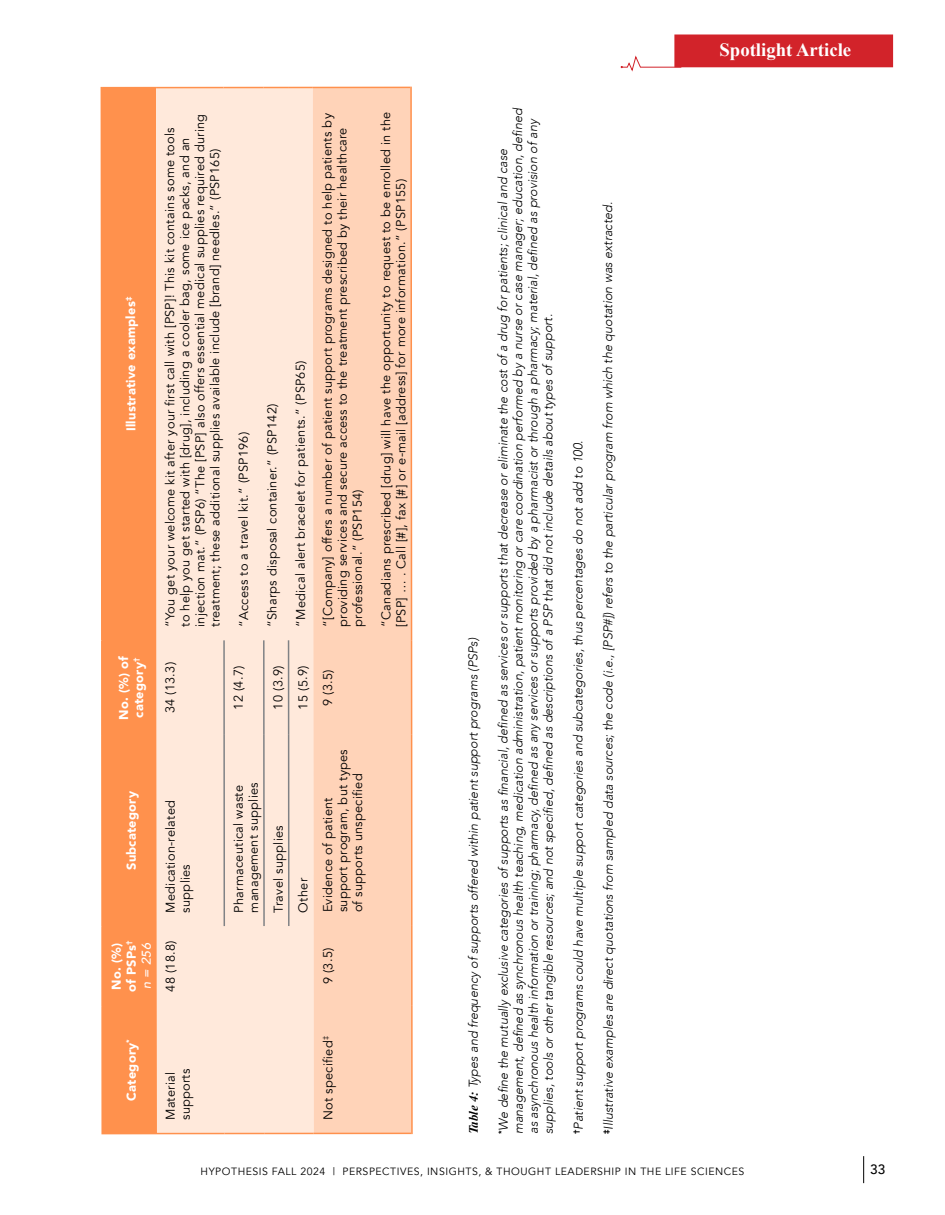
<style>
.page{position:relative;width:945px;height:1215px;background:#fff}
.page>*{position:absolute;margin:0;border:0;box-sizing:border-box;transform-origin:0 0}
.Section_Heading_Start{font:700 18.75px "Times New Roman";color:#fff}
.t1{font:500 13.5px "Avenir";color:#000}
.body_paragraph{font:12.75px/15px "Avenir";letter-spacing:.02em;color:#000}
.t2{font:italic 300 12.75px/15px "Avenir";color:#000}
.body_paragraph-2{font:900 12.75px/15px "Avenir";letter-spacing:.02em;color:#fff}
.t3{font:10.5px "Avenir";letter-spacing:.05em;color:#000}
.s1{font-weight:500;font-style:italic}
.s2{font-family:"Times New Roman";font-weight:700}
</style>
<div class="page">
<svg style="left:863px;top:1156px;width:1px;height:27px"></svg>
<div style="left:103px;top:88px;width:53px;height:1045px;background:#ff914d"></div>
<div style="left:156px;top:88px;width:157px;height:1045px;background:#ffe9db"></div>
<div style="left:313px;top:88px;width:98px;height:1045px;background:#ffd3b8"></div>
<hr style="left:101px;top:1006px;width:2px;height:128px;background:#ff914d">
<hr style="left:103px;top:1133px;width:54px;height:1px;background:#ff914d">
<hr style="left:101px;top:926px;width:2px;height:80px;background:#ff914d">
<hr style="left:101px;top:735px;width:2px;height:191px;background:#ff914d">
<hr style="left:101px;top:640px;width:2px;height:95px;background:#ff914d">
<svg style="left:100px;top:86px;width:3px;height:555px;background:#ffae7c"></svg>
<hr style="left:102px;top:87px;width:54px;height:1px;background:#ff914d">
<hr style="left:157px;top:1133px;width:67px;height:1px;background:#ff914d">
<hr style="left:224px;top:1133px;width:40px;height:1px;background:#ff914d">
<svg style="left:264px;top:1133px;width:50px;height:1px"></svg>
<hr style="left:156px;top:87px;width:68px;height:1px;background:#ff914d">
<hr style="left:224px;top:87px;width:39px;height:1px;background:#ff914d">
<svg style="left:263px;top:87px;width:50px;height:1px"></svg>
<hr style="left:314px;top:1133px;width:97px;height:1px;background:#ff914d">
<hr style="left:313px;top:87px;width:97px;height:1px;background:#ff914d">
<hr style="left:411px;top:1006px;width:2px;height:128px;background:#ff914d">
<hr style="left:411px;top:926px;width:2px;height:80px;background:#ff914d">
<hr style="left:411px;top:735px;width:2px;height:191px;background:#ff914d">
<hr style="left:411px;top:640px;width:1px;height:95px;background:#ff914d">
<svg style="left:410px;top:86px;width:3px;height:556px"></svg>
<hr style="left:223px;top:735px;width:2px;height:191px;background:#808285">
<hr style="left:223px;top:640px;width:2px;height:95px;background:#808285">
<hr style="left:263px;top:735px;width:2px;height:191px;background:#808285">
<hr style="left:263px;top:640px;width:2px;height:95px;background:#808285">
<hr style="left:288px;top:735px;width:2px;height:191px;background:#808285">
<hr style="left:288px;top:640px;width:1px;height:95px;background:#808285">
<svg style="left:621px;top:34px;width:272px;height:37px"></svg>
<p class="Section_Heading_Start" style="left:720px;top:37px;width:133px">Spotlight Article</p>
<p class="body_paragraph-2" style="left:123px;top:431px;width:136px;rotate:-90deg">Illustrative examples<sup>‡</sup></p>
<p class="body_paragraph-2" style="left:116px;top:720px;width:66px;rotate:-90deg">No. (%) of category<sup>†</sup></p>
<p class="body_paragraph-2" style="left:123px;top:870px;width:80px;rotate:-90deg">Subcategory</p>
<p class="body_paragraph-2" style="left:109px;top:992px;width:53px;rotate:-90deg">No. (%) of PSPs<sup>† </sup><span class="s1">n = 256</span></p>
<p class="body_paragraph-2" style="left:124px;top:1101px;width:63px;rotate:-90deg">Category<sup>*</sup></p>
<p class="body_paragraph" style="left:163px;top:627px;width:515px;rotate:-90deg">“You get your welcome kit after your first call with [PSP]! This kit contains some tools to help you get started with [drug], including a cooler bag, some ice packs, and an injection mat.” (PSP6) “The [PSP] also offers essential medical supplies required during treatment; these additional supplies available include [brand] needles.” (PSP165)</p>
<p class="body_paragraph" style="left:236px;top:627px;width:196px;rotate:-90deg">“Access to a travel kit.” (PSP196)</p>
<p class="body_paragraph" style="left:163px;top:713px;width:53px;rotate:-90deg">34 (13.3)</p>
<p class="body_paragraph" style="left:231px;top:710px;width:45px;rotate:-90deg">12 (4.7)</p>
<p class="body_paragraph" style="left:265px;top:627px;width:225px;rotate:-90deg">“Sharps disposal container.” (PSP142)</p>
<p class="body_paragraph" style="left:293px;top:627px;width:268px;rotate:-90deg">“Medical alert bracelet for patients.” (PSP65)</p>
<p class="body_paragraph" style="left:320px;top:627px;width:515px;rotate:-90deg">“[Company] offers a number of patient support programs designed to help patients by providing services and secure access to the treatment prescribed by their healthcare professional.” (PSP154)</p>
<p class="body_paragraph" style="left:379px;top:627px;width:516px;rotate:-90deg">“Canadians prescribed [drug] will have the opportunity to request to be enrolled in the [PSP] … . Call [#], fax [#] or e-mail [address] for more information.” (PSP155)</p>
<p class="body_paragraph" style="left:271px;top:710px;width:45px;rotate:-90deg">10 (3.9)</p>
<p class="body_paragraph" style="left:296px;top:710px;width:45px;rotate:-90deg">15 (5.9)</p>
<p class="body_paragraph" style="left:320px;top:706px;width:38px;rotate:-90deg">9 (3.5)</p>
<p class="body_paragraph" style="left:163px;top:913px;width:114px;rotate:-90deg">Medication-related supplies</p>
<p class="body_paragraph" style="left:163px;top:992px;width:53px;rotate:-90deg">48 (18.8)</p>
<p class="body_paragraph" style="left:231px;top:913px;width:132px;rotate:-90deg">Pharmaceutical waste management supplies</p>
<p class="body_paragraph" style="left:271px;top:913px;width:89px;rotate:-90deg">Travel supplies</p>
<p class="body_paragraph" style="left:296px;top:913px;width:36px;rotate:-90deg">Other</p>
<p class="body_paragraph" style="left:321px;top:912px;width:165px;rotate:-90deg">Evidence of patient support program, but types of supports unspecified</p>
<p class="body_paragraph" style="left:321px;top:984px;width:38px;rotate:-90deg">9 (3.5)</p>
<p class="body_paragraph" style="left:163px;top:1120px;width:53px;rotate:-90deg">Material supports</p>
<p class="body_paragraph" style="left:321px;top:1120px;width:85px;rotate:-90deg">Not specified<sup>‡</sup></p>
<p class="t2" style="left:466px;top:1134px;width:498px;rotate:-90deg"><span class="s2">Table 4:</span> Types and frequency of supports offered within patient support programs (PSPs)</p>
<p class="t2" style="left:496px;top:1134px;width:1028px;rotate:-90deg"><sup>*</sup>We define the mutually exclusive categories of supports as financial, defined as services or supports that decrease or eliminate the cost of a drug for patients; clinical and case management, defined as synchronous health teaching, medication administration, patient monitoring or care coordination performed by a nurse or case manager; education, defined as asynchronous health information or training; pharmacy, defined as any services or supports provided by a pharmacist or through a pharmacy; material, defined as provision of any supplies, tools or other tangible resources; and not specified, defined as descriptions of a PSP that did not include details about types of support.</p>
<p class="t2" style="left:571px;top:1134px;width:695px;rotate:-90deg"><sup>†</sup>Patient support programs could have multiple support categories and subcategories, thus percentages do not add to 100.</p>
<p class="t2" style="left:601px;top:1134px;width:934px;rotate:-90deg"><sup>‡</sup>Illustrative examples are direct quotations from sampled data sources; the code (i.e., [PSP#]) refers to the particular program from which the quotation was extracted.</p>
<p class="t3" style="left:201px;top:1165px;width:545px">HYPOTHESIS FALL 2024 | PERSPECTIVES, INSIGHTS, &amp; THOUGHT LEADERSHIP IN THE LIFE SCIENCES</p>
<p class="t1" style="left:870px;top:1158px;width:17px">33</p>
</div>
